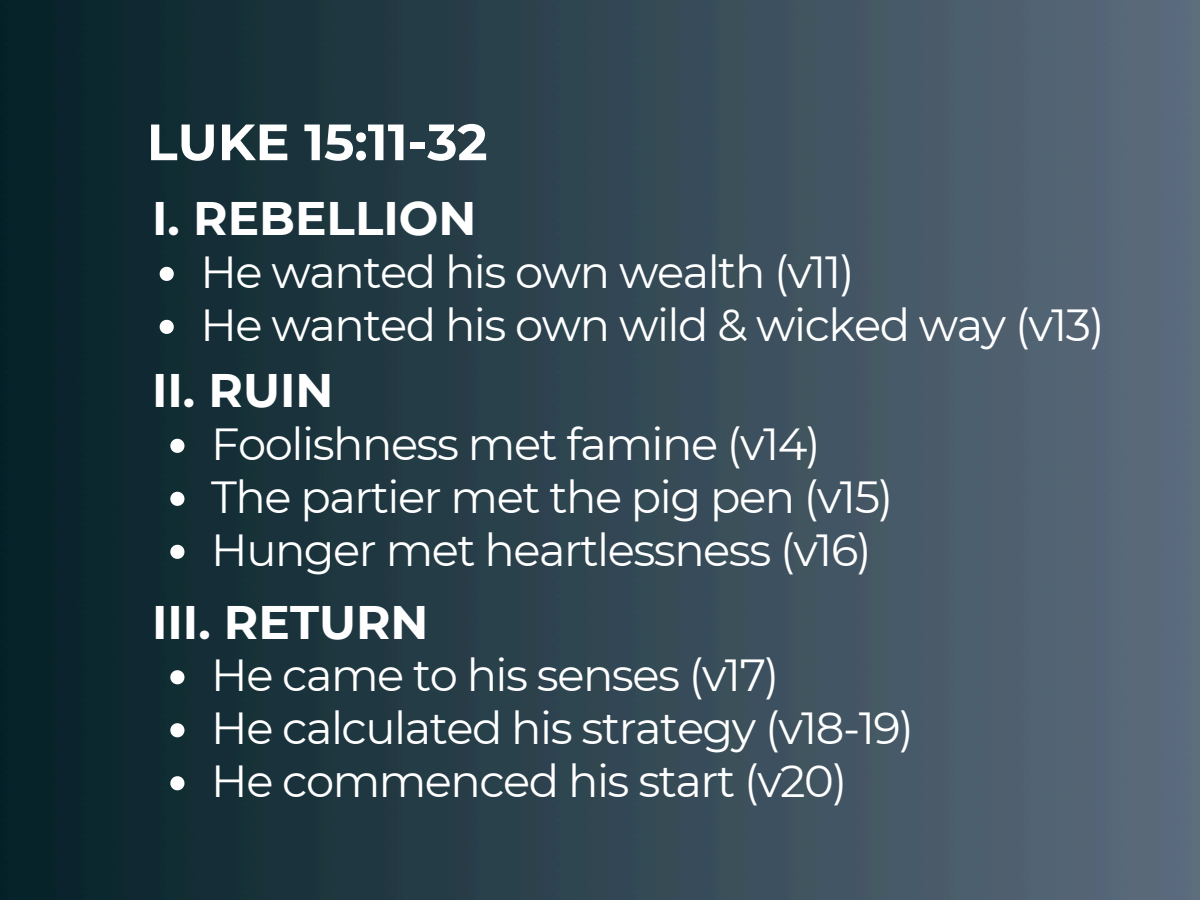
<style>
.page{position:relative;width:1200px;height:900px;background:#fff}
.page>*{position:absolute;margin:0;border:0;box-sizing:border-box;transform-origin:0 0}
.t1{font:700 51px "Montserrat";color:#fff}
.t2{font:700 47px "Montserrat";color:#fff}
.t3{font:44.8px "Montserrat";letter-spacing:-.035em;color:#fff}
</style>
<div class="page">
<img style="left:0;top:0;width:1200px;height:900px">
<svg style="left:160px;top:267px;width:14px;height:14px"></svg>
<svg style="left:160px;top:320px;width:14px;height:14px"></svg>
<svg style="left:170px;top:439px;width:14px;height:14px"></svg>
<svg style="left:170px;top:492px;width:14px;height:14px"></svg>
<svg style="left:170px;top:545px;width:14px;height:14px"></svg>
<svg style="left:170px;top:670px;width:14px;height:14px"></svg>
<svg style="left:170px;top:723px;width:14px;height:14px"></svg>
<svg style="left:170px;top:776px;width:14px;height:14px"></svg>
<h1 class="t1" style="left:147px;top:111px;width:342px">LUKE 15:11-32</h1>
<p class="t2" style="left:152px;top:189px;width:326px">I. REBELLION</p>
<h1 class="t3" style="left:201px;top:245px;width:655px">He wanted his own wealth (v11)</h1>
<p class="t3" style="left:201px;top:298px;width:905px">He wanted his own wild &amp; wicked way (v13)</p>
<h1 class="t2" style="left:152px;top:361px;width:183px">II. RUIN</h1>
<p class="t3" style="left:211px;top:417px;width:611px">Foolishness met famine (v14)</p>
<p class="t3" style="left:211px;top:470px;width:684px">The partier met the pig pen (v15)</p>
<p class="t3" style="left:211px;top:523px;width:662px">Hunger met heartlessness (v16)</p>
<h1 class="t2" style="left:152px;top:593px;width:278px">III. RETURN</h1>
<p class="t3" style="left:211px;top:648px;width:570px">He came to his senses (v17)</p>
<p class="t3" style="left:211px;top:701px;width:704px">He calculated his strategy (v18-19)</p>
<p class="t3" style="left:211px;top:754px;width:637px">He commenced his start (v20)</p>
</div>
